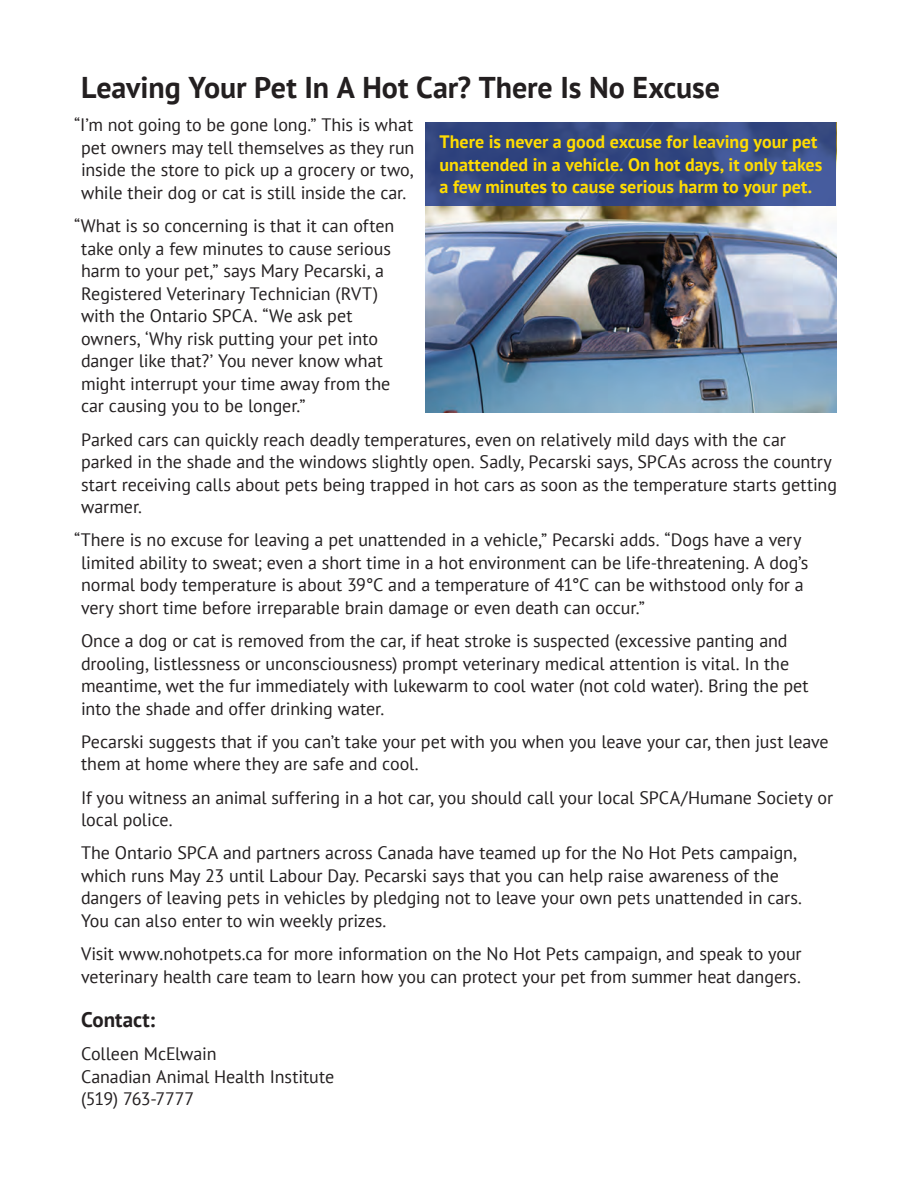
<style>
.page{position:relative;width:918px;height:1188px;background:#fff}
.page>*{position:absolute;margin:0;border:0;box-sizing:border-box;transform-origin:0 0}
.t1{font:700 30px "PT Sans";letter-spacing:-.005em;color:#231f20}
.t2{font:700 21px "PT Sans";color:#231f20}
.t3{font:18px/22.5px "PT Sans";letter-spacing:-.005em;color:#231f20}
.t4{font:700 18px/22.5px "PT Sans";color:#ffdc01}
</style>
<div class="page">
<img style="left:426px;top:123px;width:411px;height:290px">
<svg style="left:426px;top:123px;width:410px;height:83px;background:#364985"></svg>
<p class="t1" style="left:81px;top:68px;width:641px">Leaving Your Pet In A Hot Car? There Is No Excuse</p>
<p class="t3" style="left:74px;top:113px;width:342px;text-align:center">“I’m not going to be gone long.” This is what pet owners may tell themselves as they run inside the store to pick up a grocery or two, while their dog or cat is still inside the car.</p>
<p class="t3" style="left:81px;top:214px;width:315px;text-indent:-7px">“What is so concerning is that it can often take only a few minutes to cause serious harm to your pet,” says Mary Pecarski, a Registered Veterinary Technician (RVT) with the Ontario SPCA. “We ask pet owners, ‘Why risk putting your pet into danger like that?’ You never know what might interrupt your time away from the car causing you to be longer.”</p>
<p class="t3" style="left:81px;top:428px;width:758px">Parked cars can quickly reach deadly temperatures, even on relatively mild days with the car parked in the shade and the windows slightly open. Sadly, Pecarski says, SPCAs across the country start receiving calls about pets being trapped in hot cars as soon as the temperature starts getting warmer.</p>
<p class="t3" style="left:81px;top:528px;width:729px;text-indent:-7px">“There is no excuse for leaving a pet unattended in a vehicle,” Pecarski adds. “Dogs have a very limited ability to sweat; even a short time in a hot environment can be life-threatening. A dog’s normal body temperature is about 39°C and a temperature of 41°C can be withstood only for a very short time before irreparable brain damage or even death can occur.”</p>
<p class="t3" style="left:81px;top:629px;width:729px">Once a dog or cat is removed from the car, if heat stroke is suspected (excessive panting and drooling, listlessness or unconsciousness) prompt veterinary medical attention is vital. In the meantime, wet the fur immediately with lukewarm to cool water (not cold water). Bring the pet into the shade and offer drinking water.</p>
<p class="t3" style="left:81px;top:730px;width:749px">Pecarski suggests that if you can’t take your pet with you when you leave your car, then just leave them at home where they are safe and cool.</p>
<p class="t3" style="left:81px;top:786px;width:754px">If you witness an animal suffering in a hot car, you should call your local SPCA/Humane Society or local police.</p>
<p class="t3" style="left:81px;top:842px;width:723px">The Ontario SPCA and partners across Canada have teamed up for the No Hot Pets campaign, which runs May 23 until Labour Day. Pecarski says that you can help raise awareness of the dangers of leaving pets in vehicles by pledging not to leave your own pets unattended in cars.<br>You can also enter to win weekly prizes.</p>
<p class="t3" style="left:81px;top:942px;width:722px">Visit www.nohotpets.ca for more information on the No Hot Pets campaign, and speak to your veterinary health care team to learn how you can protect your pet from summer heat dangers.</p>
<p class="t2" style="left:81px;top:1006px;width:76px">Contact:</p>
<p class="t3" style="left:81px;top:1042px;width:255px">Colleen McElwain<br>Canadian Animal Health Institute (519) 763-7777</p>
<p class="t4" style="left:440px;top:130px;width:384px">There is never a good excuse for leaving your pet unattended in a vehicle. On hot days, it only takes a few minutes to cause serious harm to your pet.</p>
</div>
